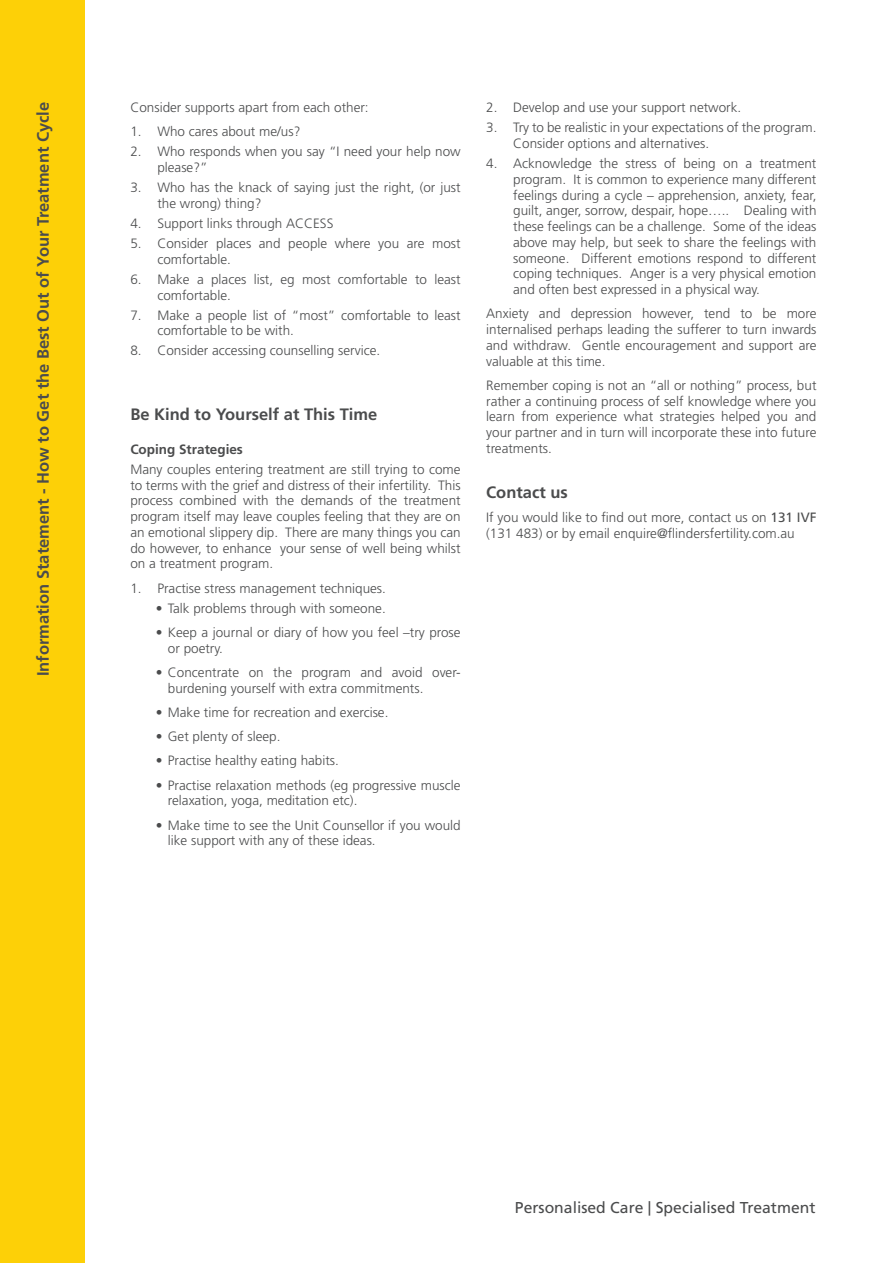
<style>
.page{position:relative;width:893px;height:1263px;background:#fff}
.page>*{position:absolute;margin:0;border:0;box-sizing:border-box;transform-origin:0 0}
.t1{font:700 16.5px "Frutiger";color:#4b4c4d}
.t2{font:15.75px "Frutiger";color:#4b4c4d}
.t3{font:300 13.5px/15.8px "Frutiger";color:#4b4c4d}
.t4{font:700 13.5px "Frutiger";color:#4b4c4d}
.s1{font-weight:400}
.s2{font-size:14.55px}
</style>
<div class="page">
<div style="left:0;top:0;width:85px;height:1263px;background:#fdd007"></div>
<p class="t1" style="left:33px;top:676px;width:576px;rotate:-90deg">Information Statement - How to Get the Best Out of Your Treatment Cycle</p>
<p class="t3" style="left:130px;top:100px;width:240px">Consider supports apart from each other:</p>
<p class="t3" style="left:130px;top:124px;width:172px">1. Who cares about me/us?</p>
<p class="t3" style="left:157px;top:144px;width:305px;text-indent:-27px">2. Who responds when you say “I need your help now please?”</p>
<p class="t3" style="left:157px;top:180px;width:305px;text-indent:-27px">3. Who has the knack of saying just the right, (or just the wrong) thing?</p>
<p class="t3" style="left:130px;top:216px;width:205px">4. Support links through ACCESS</p>
<p class="t3" style="left:157px;top:236px;width:305px;text-indent:-27px">5. Consider places and people where you are most comfortable.</p>
<p class="t3" style="left:157px;top:271px;width:305px;text-indent:-27px">6. Make a places list, eg most comfortable to least comfortable.</p>
<p class="t3" style="left:157px;top:307px;width:305px;text-indent:-27px">7. Make a people list of “most” comfortable to least comfortable to be with.</p>
<p class="t3" style="left:130px;top:343px;width:251px">8. Consider accessing counselling service.</p>
<p class="t1" style="left:130px;top:405px;width:248px">Be Kind to Yourself at This Time</p>
<p class="t4" style="left:130px;top:441px;width:114px">Coping Strategies</p>
<p class="t3" style="left:130px;top:461px;width:332px;text-align:justify">Many couples entering treatment are still trying to come to terms with the grief and distress of their infertility. This process combined with the demands of the treatment program itself may leave couples feeling that they are on an emotional slippery dip. There are many things you can do however, to enhance your sense of well being whilst on a treatment program.</p>
<p class="t3" style="left:130px;top:580px;width:257px">1. Practise stress management techniques.</p>
<p class="t3" style="left:156px;top:600px;width:231px">• Talk problems through with someone.</p>
<p class="t3" style="left:168px;top:624px;width:294px;text-indent:-12px">• Keep a journal or diary of how you feel –try prose or poetry.</p>
<p class="t3" style="left:168px;top:664px;width:294px;text-indent:-12px">• Concentrate on the program and avoid over&shy;burdening yourself with extra commitments.</p>
<p class="t3" style="left:156px;top:704px;width:234px">• Make time for recreation and exercise.</p>
<p class="t3" style="left:156px;top:729px;width:126px">• Get plenty of sleep.</p>
<p class="t3" style="left:156px;top:753px;width:185px">• Practise healthy eating habits.</p>
<p class="t3" style="left:168px;top:777px;width:294px;text-indent:-12px">• Practise relaxation methods (eg progressive muscle relaxation, yoga, meditation etc).</p>
<p class="t3" style="left:168px;top:817px;width:294px;text-indent:-12px">• Make time to see the Unit Counsellor if you would like support with any of these ideas.</p>
<p class="t3" style="left:486px;top:100px;width:257px">2. Develop and use your support network.</p>
<p class="t3" style="left:513px;top:120px;width:305px;text-indent:-27px">3. Try to be realistic in your expectations of the program.<br>Consider options and alternatives.</p>
<p class="t3" style="left:513px;top:156px;width:305px;text-align:justify;text-indent:-27px">4. Acknowledge the stress of being on a treatment program. It is common to experience many different feelings during a cycle – apprehension, anxiety, fear, guilt, anger, sorrow, despair, hope….. Dealing with these feelings can be a challenge. Some of the ideas above may help, but seek to share the feelings with someone. Different emotions respond to different coping techniques. Anger is a very physical emotion and often best expressed in a physical way.</p>
<p class="t3" style="left:486px;top:306px;width:332px;text-align:justify">Anxiety and depression however, tend to be more internalised perhaps leading the sufferer to turn inwards and withdraw. Gentle encouragement and support are valuable at this time.</p>
<p class="t3" style="left:486px;top:378px;width:332px;text-align:justify">Remember coping is not an “all or nothing” process, but rather a continuing process of self knowledge where you learn from experience what strategies helped you and your partner and in turn will incorporate these into future treatments.</p>
<p class="t1" style="left:486px;top:482px;width:83px">Contact us</p>
<p class="t3" style="left:486px;top:510px;width:332px">If you would like to find out more, contact us on <span class="s1">131 IVF </span>(131 483) or by email enquire@flindersfertility.com.au</p>
<p class="t2" style="left:515px;top:1198px;width:302px">Personalised Care <span class="s2">|</span> Specialised Treatment</p>
</div>
